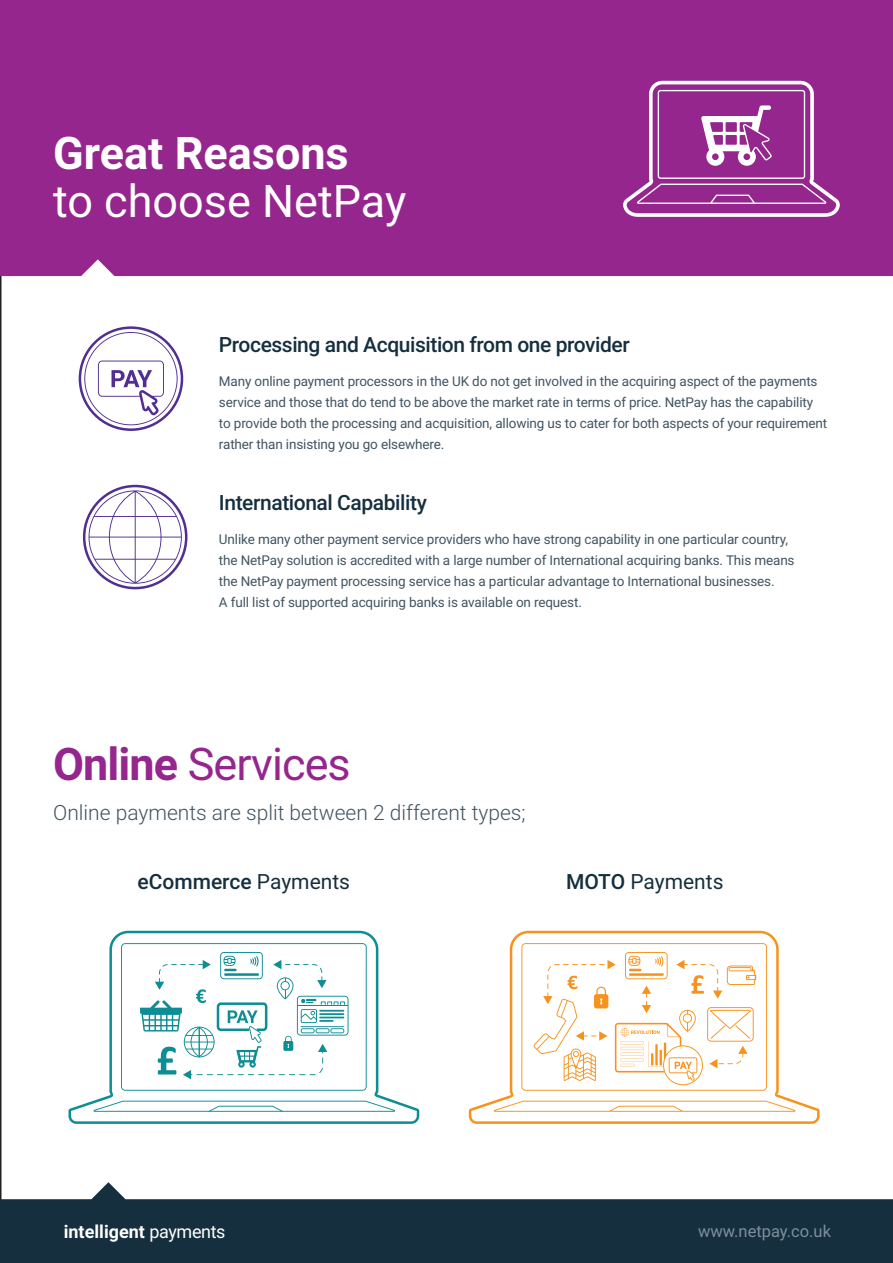
<style>
.page{position:relative;width:893px;height:1263px;background:#fff}
.page>*{position:absolute;margin:0;border:0;box-sizing:border-box;transform-origin:0 0}
.t1{font:45px "Roboto";letter-spacing:-.02em;color:#95268d}
.t2{font:45px "Roboto";color:#fff}
.t3{font:700 45px "Roboto";color:#fff}
.t4{font:500 21px "Roboto";letter-spacing:-.02em;color:#152f3f}
.t5{font:300 21px "Roboto";color:#405461}
.t6{font:500 21px "Roboto";color:#152f3f}
.t7{font:21px "Roboto";color:#152f3f}
.t8{font:700 18px "Roboto";color:#fff}
.t9{font:16.5px "Roboto";color:#7d8f9e}
.t10{font:13.5px/21px "Roboto";letter-spacing:-.01em;color:#405461}
.s1{font-weight:700}
.s2{font-weight:400}
.s3{font-weight:500}
</style>
<div class="page">
<svg style="left:0;top:1182px;width:893px;height:81px;fill:#152f3f"></svg>
<div style="left:0;top:0;width:893px;height:276px;background:#95268d"></div>
<svg style="left:623px;top:81px;width:217px;height:136px"></svg>
<svg style="left:79px;top:326px;width:104px;height:105px"></svg>
<svg style="left:0;top:485px;width:187px;height:155px"></svg>
<svg style="left:68px;top:931px;width:351px;height:193px"></svg>
<svg style="left:121px;top:943px;width:246px;height:148px"></svg>
<svg style="left:469px;top:931px;width:351px;height:193px"></svg>
<svg style="left:521px;top:943px;width:246px;height:148px"></svg>
<p class="t3" style="left:53px;top:121px;width:297px">Great Reasons</p>
<p class="t2" style="left:53px;top:169px;width:355px">to choose NetPay</p>
<p class="t4" style="left:219px;top:330px;width:412px">Processing and Acquisition from one provider</p>
<p class="t10" style="left:219px;top:370px;width:610px">Many online payment processors in the UK do not get involved in the acquiring aspect of the payments service and those that do tend to be above the market rate in terms of price. NetPay has the capability to provide both the processing and acquisition, allowing us to cater for both aspects of your requirement rather than insisting you go elsewhere.</p>
<p class="t4" style="left:219px;top:487px;width:209px">International Capability</p>
<p class="t10" style="left:219px;top:528px;width:577px">Unlike many other payment service providers who have strong capability in one particular country, the NetPay solution is accredited with a large number of International acquiring banks. This means the NetPay payment processing service has a particular advantage to International businesses.<br>A full list of supported acquiring banks is available on request.</p>
<p class="t1" style="left:53px;top:733px;width:299px"><span class="s1">Online</span> Services</p>
<p class="t5" style="left:53px;top:798px;width:474px">Online payments are split between 2 different types;</p>
<p class="t6" style="left:138px;top:867px;width:214px">eCommerce <span class="s2">Payments</span></p>
<p class="t7" style="left:566px;top:867px;width:159px"><span class="s3">MOTO</span> Payments</p>
<p class="t8" style="left:64px;top:1219px;width:163px">intelligent <span class="s2">payments</span></p>
<p class="t9" style="left:698px;top:1220px;width:135px">www.netpay.co.uk</p>
</div>
